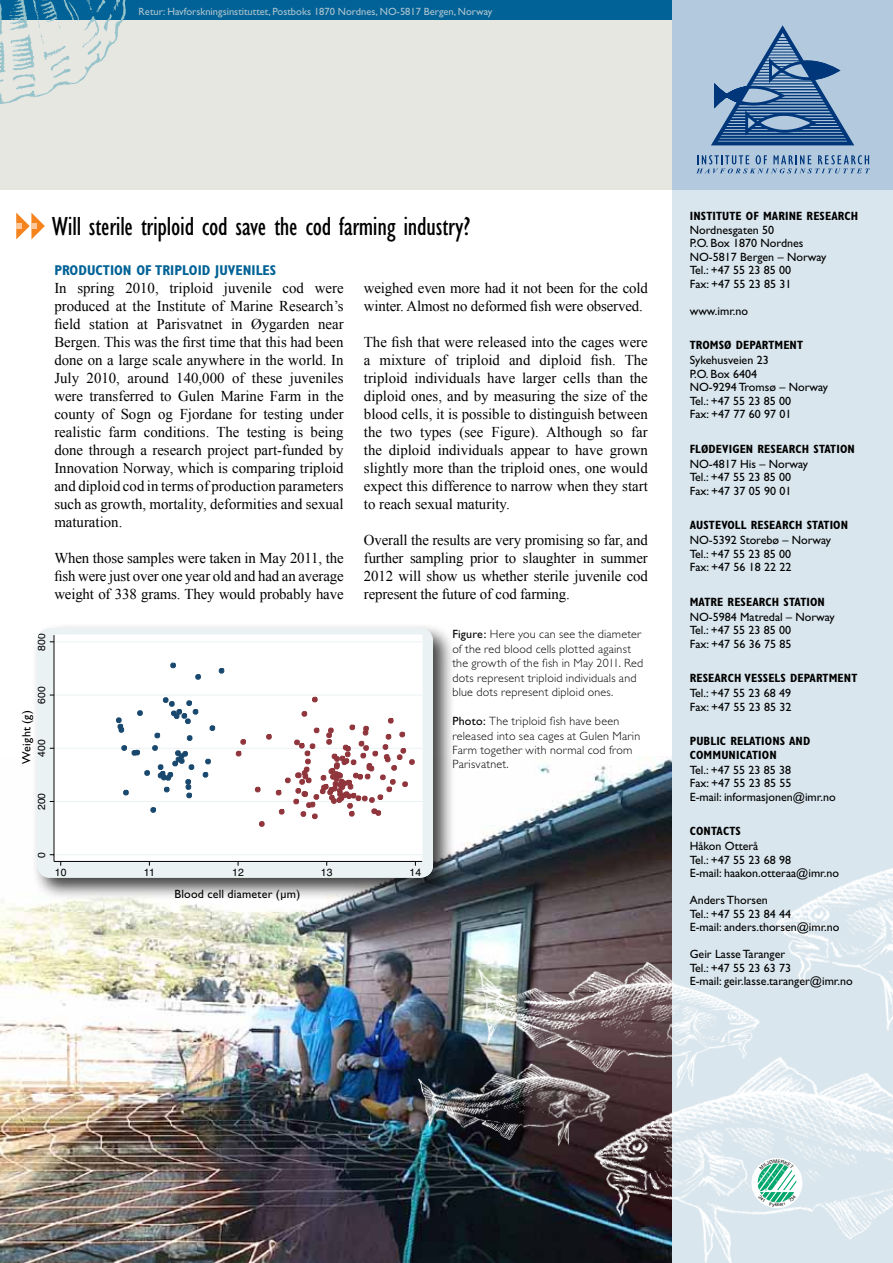
<style>
.page{position:relative;width:893px;height:1263px;background:#fff}
.page>*{position:absolute;margin:0;border:0;box-sizing:border-box;transform-origin:0 0}
.t1{font:condensed 27px "Gill Sans";letter-spacing:-.01em;color:#000}
.t2{font:15px/18px "Times New Roman";letter-spacing:-.01em;color:#000;text-align:justify}
.t3{font:700 condensed 14.25px "Gill Sans";color:#006296}
.t4{font:12px/13.5px "Gill Sans";color:#000}
.t5{font:300 12px/14.4px "Gill Sans";letter-spacing:.02em;color:#000}
.t6{font:700 condensed 12px "Gill Sans";letter-spacing:.01em;color:#000}
.t7{font:10.5px "Gill Sans";color:#adc3cf}
.t8{font:10.5px "Helvetica";color:#000}
.s1{font-weight:400}
</style>
<div class="page">
<img style="left:0;top:756px;width:673px;height:507px">
<svg style="left:16px;top:213px;width:29px;height:26px"></svg>
<img style="left:414px;top:1060px;width:165px;height:90px">
<div style="left:0;top:0;width:712px;height:190px;background:#e7e7e2"></div>
<div style="left:0;top:0;width:893px;height:20px;background:#006296"></div>
<img style="left:0;top:0;width:126px;height:104px">
<div style="left:673px;top:171px;width:220px;height:1092px;background:#d9e6ed"></div>
<div style="left:673px;top:0;width:220px;height:190px;background:#b2c9de"></div>
<svg style="left:697px;top:155px;width:173px;height:18px"></svg>
<svg style="left:711px;top:25px;width:144px;height:121px"></svg>
<hr style="left:723px;top:127px;width:24px;height:2px;background:#00377b">
<hr style="left:794px;top:130px;width:50px;height:2px;background:#00377b">
<hr style="left:749px;top:130px;width:26px;height:2px;background:#00377b">
<hr style="left:721px;top:130px;width:25px;height:2px;background:#00377b">
<hr style="left:719px;top:133px;width:126px;height:2px;background:#00377b">
<hr style="left:718px;top:136px;width:129px;height:2px;background:#00377b">
<hr style="left:716px;top:139px;width:132px;height:2px;background:#00377b">
<img style="left:579px;top:1057px;width:314px;height:206px">
<img style="left:776px;top:868px;width:117px;height:163px">
<img style="left:463px;top:942px;width:306px;height:157px">
<div style="left:31px;top:622px;width:424px;height:278px;background:#000;opacity:.75"></div>
<div style="left:37px;top:628px;width:396px;height:250px;background:#eaf2f3"></div>
<svg style="left:53px;top:634px;width:370px;height:228px"></svg>
<svg style="left:53px;top:641px;width:370px;height:215px"></svg>
<svg style="left:149px;top:806px;width:7px;height:8px"></svg>
<svg style="left:169px;top:661px;width:7px;height:8px"></svg>
<svg style="left:194px;top:673px;width:7px;height:8px"></svg>
<svg style="left:218px;top:667px;width:7px;height:8px"></svg>
<svg style="left:115px;top:696px;width:100px;height:103px"></svg>
<svg style="left:311px;top:696px;width:7px;height:7px"></svg>
<svg style="left:235px;top:738px;width:11px;height:19px"></svg>
<svg style="left:254px;top:710px;width:161px;height:118px"></svg>
<hr style="left:54px;top:635px;width:1px;height:226px;background:#000">
<hr style="left:54px;top:861px;width:368px;height:1px;background:#000">
<svg style="left:758px;top:1159px;width:38px;height:48px;background:#a0ddc9"></svg>
<p class="t7" style="left:139px;top:5px;width:355px">Retur: Havforskningsinstituttet, Postboks 1870 Nordnes, NO-5817 Bergen, Norway</p>
<h1 class="t1" style="left:52px;top:211px;width:420px">Will sterile triploid cod save the cod farming industry?</h1>
<p class="t3" style="left:54px;top:262px;width:222px">PRODUCTION OF TRIPLOID JUVENILES</p>
<p class="t2" style="left:54px;top:279px;width:291px">In spring 2010, triploid juvenile cod were produced at the Institute of Marine Research’s field station at Parisvatnet in Øygarden near Bergen. This was the first time that this had been done on a large scale anywhere in the world. In July 2010, around 140,000 of these juveniles were transferred to Gulen Marine Farm in the county of Sogn og Fjordane for testing under realistic farm conditions. The testing is being done through a research project part-funded by Innovation Norway, which is comparing triploid and diploid cod in terms of production parameters such as growth, mortality, deformities and sexual maturation.</p>
<p class="t2" style="left:54px;top:549px;width:291px">When those samples were taken in May 2011, the fish were just over one year old and had an average weight of 338 grams. They would probably have</p>
<p class="t8" style="left:33px;top:650px;width:19px;rotate:-90deg">800</p>
<p class="t8" style="left:33px;top:704px;width:19px;rotate:-90deg">600</p>
<p class="t4" style="left:20px;top:764px;width:55px;rotate:-90deg">Weight (g)</p>
<p class="t8" style="left:22px;top:766px;width:38px;rotate:-90deg">Vekt (g)</p>
<p class="t8" style="left:33px;top:757px;width:19px;rotate:-90deg">400</p>
<p class="t8" style="left:33px;top:810px;width:19px;rotate:-90deg">200</p>
<p class="t2" style="left:364px;top:279px;width:285px">weighed even more had it not been for the cold winter. Almost no deformed fish were observed.</p>
<p class="t2" style="left:364px;top:333px;width:285px">The fish that were released into the cages were a mixture of triploid and diploid fish. The triploid individuals have larger cells than the diploid ones, and by measuring the size of the blood cells, it is possible to distinguish between the two types (see Figure). Although so far the diploid individuals appear to have grown slightly more than the triploid ones, one would expect this difference to narrow when they start to reach sexual maturity.</p>
<p class="t2" style="left:364px;top:531px;width:285px">Overall the results are very promising so far, and further sampling prior to slaughter in summer 2012 will show us whether sterile juvenile cod represent the future of cod farming.</p>
<p class="t5" style="left:452px;top:627px;width:192px"><span class="s1">Figure:</span> Here you can see the diameter of the red blood cells plotted against the growth of the fish in May 2011. Red dots represent triploid individuals and blue dots represent diploid ones.</p>
<p class="t5" style="left:452px;top:714px;width:189px"><span class="s1">Photo:</span> The triploid fish have been released into sea cages at Gulen Marin<br>Farm together with normal cod from<br>Parisvatnet.</p>
<p class="t8" style="left:33px;top:858px;width:7px;rotate:-90deg">0</p>
<p class="t8" style="left:55px;top:864px;width:13px">10</p>
<p class="t8" style="left:144px;top:864px;width:12px">11</p>
<p class="t8" style="left:232px;top:864px;width:13px">12</p>
<p class="t8" style="left:321px;top:864px;width:13px">13</p>
<p class="t8" style="left:410px;top:864px;width:13px">14</p>
<p class="t4" style="left:174px;top:887px;width:127px">Blood cell diameter (µm)</p>
<p class="t6" style="left:690px;top:209px;width:170px">INSTITUTE OF MARINE RESEARCH</p>
<p class="t4" style="left:690px;top:223px;width:138px">Nordnesgaten 50<br>P.O. Box 1870 Nordnes<br>NO-5817 Bergen – Norway<br>Tel.: +47 55 23 85 00<br>Fax: +47 55 23 85 31</p>
<p class="t4" style="left:690px;top:304px;width:60px">www.imr.no</p>
<p class="t6" style="left:690px;top:338px;width:115px">TROMSØ DEPARTMENT</p>
<p class="t4" style="left:690px;top:353px;width:140px">Sykehusveien 23<br>P.O. Box 6404<br>NO-9294 Tromsø – Norway<br>Tel.: +47 55 23 85 00<br>Fax: +47 77 60 97 01</p>
<p class="t6" style="left:690px;top:441px;width:167px">FLØDEVIGEN RESEARCH STATION</p>
<p class="t4" style="left:690px;top:457px;width:120px">NO-4817 His – Norway<br>Tel.: +47 55 23 85 00<br>Fax: +47 37 05 90 01</p>
<p class="t6" style="left:690px;top:518px;width:160px">AUSTEVOLL RESEARCH STATION</p>
<p class="t4" style="left:690px;top:533px;width:143px">NO-5392 Storebø – Norway<br>Tel.: +47 55 23 85 00<br>Fax: +47 56 18 22 22</p>
<p class="t6" style="left:690px;top:594px;width:137px">MATRE RESEARCH STATION</p>
<p class="t4" style="left:690px;top:610px;width:147px">NO-5984 Matredal – Norway<br>Tel.: +47 55 23 85 00<br>Fax: +47 56 36 75 85</p>
<p class="t6" style="left:690px;top:671px;width:26px">RESEARCH</p>
<p class="t6" style="left:744px;top:671px;width:73px">VESSELS DEPARTMENT</p>
<p class="t4" style="left:690px;top:686px;width:103px">Tel.: +47 55 23 68 49<br>Fax: +47 55 23 85 32</p>
<p class="t6" style="left:690px;top:734px;width:27px">PUBLIC</p>
<p class="t6" style="left:730px;top:734px;width:8px">RELA</p>
<p class="t6" style="left:755px;top:734px;width:42px">TIONS AND</p>
<p class="t6" style="left:690px;top:747px;width:8px">COMMUNICATION</p>
<p class="t4" style="left:690px;top:763px;width:147px">Tel.: +47 55 23 85 38<br>Fax: +47 55 23 85 55<br>E-mail: informasjonen@imr.no</p>
<p class="t6" style="left:690px;top:824px;width:52px">CONTACTS</p>
<p class="t4" style="left:690px;top:839px;width:151px">Håkon Otterå<br>Tel.: +47 55 23 68 98<br>E-mail: haakon.otteraa@imr.no</p>
<p class="t4" style="left:690px;top:893px;width:151px">Anders Thorsen<br>Tel.: +47 55 23 84 44<br>E-mail: anders.thorsen@imr.no</p>
<p class="t4" style="left:690px;top:947px;width:164px">Geir Lasse Taranger<br>Tel.: +47 55 23 63 73<br>E-mail: geir.lasse.taranger@imr.no</p>
</div>
